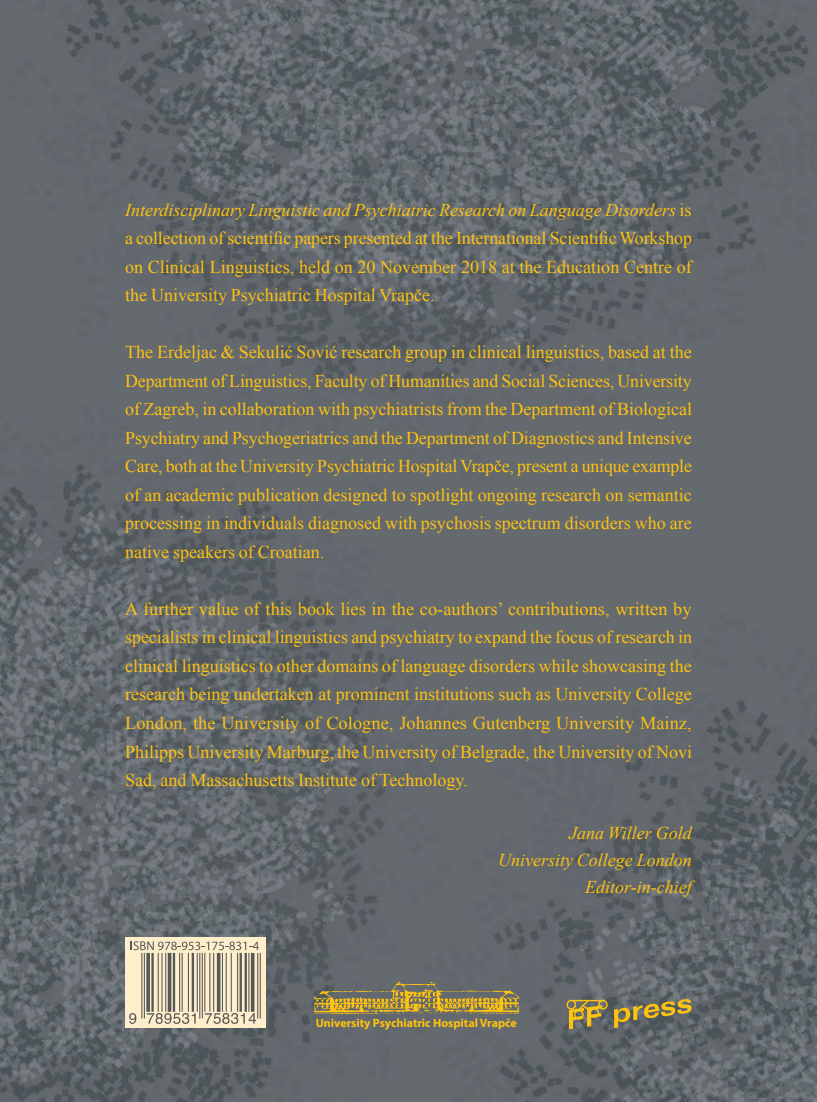
<style>
.page{position:relative;width:817px;height:1102px;background:#fff}
.page>*{position:absolute;margin:0;border:0;box-sizing:border-box;transform-origin:0 0}
.t1{font:18px/28.5px "Times New Roman";color:#fec210;text-align:justify}
.t2{font:italic 18px/27px "Times New Roman";color:#fec210;text-align:right}
.t3{font:700 12px "Myriad Pro";color:#fec210}
.s1{font-style:italic}
</style>
<div class="page">
<img style="left:0;top:0;width:816px;height:1101px">
<svg style="left:125px;top:937px;width:140px;height:90px;background:#f1e2c0"></svg>
<svg style="left:566px;top:998px;width:125px;height:31px;background:#887c4f"></svg>
<svg style="left:314px;top:981px;width:205px;height:32px;background:#928350"></svg>
<svg style="left:131px;top:941px;width:128px;height:9px"></svg>
<hr style="left:144px;top:952px;width:1px;height:66px;background:#57585a">
<hr style="left:141px;top:952px;width:1px;height:66px;background:#57585a">
<svg style="left:146px;top:952px;width:4px;height:59px"></svg>
<hr style="left:151px;top:952px;width:3px;height:59px;background:#57585a">
<hr style="left:165px;top:952px;width:1px;height:59px;background:#57585a">
<hr style="left:161px;top:952px;width:1px;height:59px;background:#57585a">
<hr style="left:158px;top:952px;width:1px;height:59px;background:#57585a">
<hr style="left:168px;top:952px;width:3px;height:59px;background:#57585a">
<hr style="left:173px;top:952px;width:2px;height:59px;background:#57585a">
<hr style="left:188px;top:952px;width:1px;height:59px;background:#57585a">
<hr style="left:181px;top:952px;width:2px;height:59px;background:#57585a">
<hr style="left:179px;top:952px;width:1px;height:59px;background:#57585a">
<hr style="left:192px;top:952px;width:2px;height:59px;background:#57585a">
<hr style="left:213px;top:952px;width:1px;height:59px;background:#57585a">
<hr style="left:209px;top:952px;width:1px;height:59px;background:#57585a">
<hr style="left:204px;top:952px;width:1px;height:59px;background:#57585a">
<hr style="left:202px;top:952px;width:1px;height:66px;background:#57585a">
<hr style="left:199px;top:952px;width:1px;height:66px;background:#57585a">
<hr style="left:197px;top:952px;width:1px;height:59px;background:#57585a">
<hr style="left:217px;top:952px;width:3px;height:59px;background:#57585a">
<hr style="left:237px;top:952px;width:1px;height:59px;background:#57585a">
<hr style="left:231px;top:952px;width:1px;height:59px;background:#57585a">
<hr style="left:226px;top:952px;width:1px;height:59px;background:#57585a">
<hr style="left:222px;top:952px;width:1px;height:59px;background:#57585a">
<hr style="left:244px;top:952px;width:3px;height:59px;background:#57585a">
<hr style="left:239px;top:952px;width:3px;height:59px;background:#57585a">
<hr style="left:248px;top:952px;width:1px;height:59px;background:#57585a">
<hr style="left:251px;top:952px;width:3px;height:59px;background:#57585a">
<hr style="left:260px;top:952px;width:1px;height:66px;background:#57585a">
<hr style="left:257px;top:952px;width:1px;height:66px;background:#57585a">
<svg style="left:129px;top:1012px;width:7px;height:11px"></svg>
<svg style="left:147px;top:1012px;width:49px;height:11px"></svg>
<svg style="left:205px;top:1012px;width:51px;height:11px"></svg>
<svg style="left:816px;top:998px;width:1px;height:29px"></svg>
<p class="t1" style="left:125px;top:195px;width:568px"><span class="s1">Interdisciplinary Linguistic and Psychiatric Research on Language Disorders</span> is a collection of scientific papers presented at the International Scientific Workshop on Clinical Linguistics, held on 20 November 2018 at the Education Centre of the University Psychiatric Hospital Vrapče.</p>
<p class="t1" style="left:125px;top:337px;width:568px">The Erdeljac &amp; Sekulić Sović research group in clinical linguistics, based at the Department of Linguistics, Faculty of Humanities and Social Sciences, University of Zagreb, in collaboration with psychiatrists from the Department of Biological Psychiatry and Psychogeriatrics and the Department of Diagnostics and Intensive Care, both at the University Psychiatric Hospital Vrapče, present a unique example of an academic publication designed to spotlight ongoing research on semantic processing in individuals diagnosed with psychosis spectrum disorders who are native speakers of Croatian.</p>
<p class="t1" style="left:125px;top:594px;width:568px">A further value of this book lies in the co-authors’ contributions, written by specialists in clinical linguistics and psychiatry to expand the focus of research in clinical linguistics to other domains of language disorders while showcasing the research being undertaken at prominent institutions such as University College London, the University of Cologne, Johannes Gutenberg University Mainz, Philipps University Marburg, the University of Belgrade, the University of Novi Sad, and Massachusetts Institute of Technology.</p>
<p class="t2" style="left:498px;top:818px;width:195px">Jana Willer Gold<br>University College London<br>Editor-in-chief</p>
<p class="t3" style="left:315px;top:1015px;width:203px">University Psychiatric Hospital Vrapče</p>
</div>
